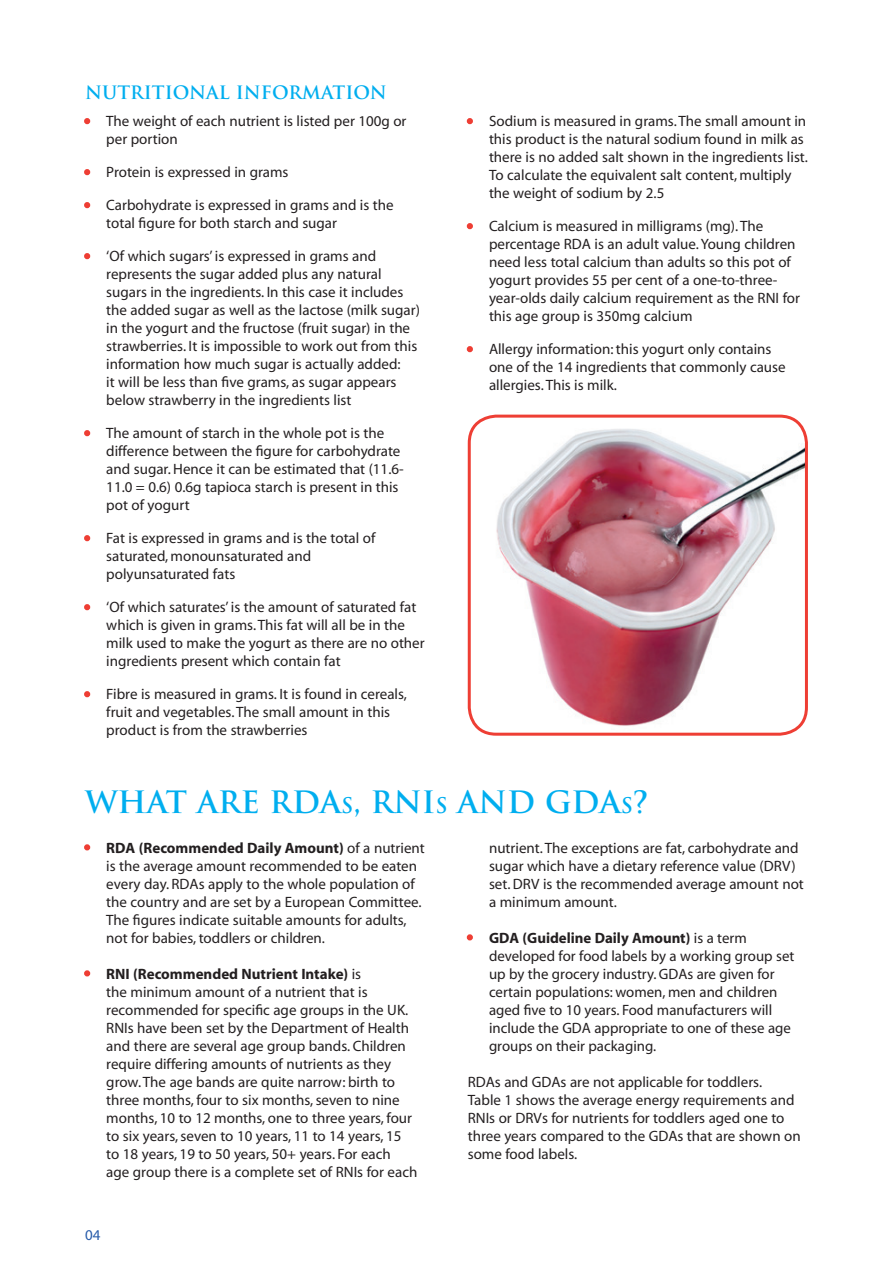
<style>
.page{position:relative;width:893px;height:1263px;background:#fff}
.page>*{position:absolute;margin:0;border:0;box-sizing:border-box;transform-origin:0 0}
.t1{font:700 30px "Trajan";color:#00aeef}
.t2{font:700 18px "Trajan";color:#00aeef}
.t3{font:15px/18px "Myriad";color:#231f20}
.t4{font:15px "Myriad Bold Norm";color:#231f20}
.t5{font:15px "Myriad";color:#275caa}
.s1{color:#ee3e34}
.s2{font-size:21px}
.s3{font-family:"Myriad";color:#ee3e34}
.s4{font-family:"Myriad"}
</style>
<div class="page">
<svg style="left:84px;top:118px;width:6px;height:6px"></svg>
<svg style="left:84px;top:169px;width:6px;height:6px"></svg>
<svg style="left:84px;top:202px;width:6px;height:6px"></svg>
<svg style="left:84px;top:253px;width:6px;height:6px"></svg>
<svg style="left:84px;top:430px;width:6px;height:6px"></svg>
<svg style="left:84px;top:535px;width:6px;height:6px"></svg>
<svg style="left:84px;top:604px;width:6px;height:6px"></svg>
<svg style="left:84px;top:691px;width:6px;height:6px"></svg>
<svg style="left:467px;top:118px;width:6px;height:6px"></svg>
<svg style="left:467px;top:223px;width:6px;height:6px"></svg>
<svg style="left:467px;top:346px;width:6px;height:6px"></svg>
<img style="left:469px;top:416px;width:337px;height:318px">
<div style="left:468px;top:415px;width:340px;height:321px;border:3px solid #ee3e34;border-radius:27px"></div>
<svg style="left:84px;top:844px;width:6px;height:6px"></svg>
<svg style="left:84px;top:970px;width:6px;height:6px"></svg>
<svg style="left:467px;top:934px;width:6px;height:6px"></svg>
<p class="t2" style="left:85px;top:82px;width:303px">NUTRITIONAL INFORMATION</p>
<p class="t3" style="left:106px;top:113px;width:302px;text-indent:-21px"><span class="s1">•</span> The weight of each nutrient is listed per 100g or per portion</p>
<p class="t3" style="left:85px;top:164px;width:205px"><span class="s1">•</span> Protein is expressed in grams</p>
<p class="t3" style="left:106px;top:197px;width:289px;text-indent:-21px"><span class="s1">•</span> Carbohydrate is expressed in grams and is the total figure for both starch and sugar</p>
<p class="t3" style="left:106px;top:248px;width:315px;text-indent:-21px"><span class="s1">•</span> ‘Of which sugars’ is expressed in grams and represents the sugar added plus any natural sugars in the ingredients. In this case it includes the added sugar as well as the lactose (milk sugar) in the yogurt and the fructose (fruit sugar) in the strawberries. It is impossible to work out from this information how much sugar is actually added:<br>it will be less than five grams, as sugar appears below strawberry in the ingredients list</p>
<p class="t3" style="left:106px;top:425px;width:299px;text-indent:-21px"><span class="s1">•</span> The amount of starch in the whole pot is the difference between the figure for carbohydrate and sugar. Hence it can be estimated that (11.6- 11.0 = 0.6) 0.6g tapioca starch is present in this pot of yogurt</p>
<p class="t3" style="left:106px;top:530px;width:271px;text-indent:-21px"><span class="s1">•</span> Fat is expressed in grams and is the total of saturated, monounsaturated and polyunsaturated fats</p>
<p class="t3" style="left:106px;top:599px;width:320px;text-indent:-21px"><span class="s1">•</span> ‘Of which saturates’ is the amount of saturated fat which is given in grams. This fat will all be in the milk used to make the yogurt as there are no other ingredients present which contain fat</p>
<p class="t3" style="left:106px;top:686px;width:302px;text-indent:-21px"><span class="s1">•</span> Fibre is measured in grams. It is found in cereals, fruit and vegetables. The small amount in this product is from the strawberries</p>
<p class="t3" style="left:489px;top:113px;width:320px;text-indent:-21px"><span class="s1">•</span> Sodium is measured in grams. The small amount in this product is the natural sodium found in milk as there is no added salt shown in the ingredients list.<br>To calculate the equivalent salt content, multiply the weight of sodium by 2.5</p>
<p class="t3" style="left:489px;top:218px;width:312px;text-indent:-21px"><span class="s1">•</span> Calcium is measured in milligrams (mg). The percentage RDA is an adult value. Young children need less total calcium than adults so this pot of yogurt provides 55 per cent of a one-to-three&shy;year-olds daily calcium requirement as the RNI for this age group is 350mg calcium</p>
<p class="t3" style="left:489px;top:341px;width:298px;text-indent:-21px"><span class="s1">•</span> Allergy information: this yogurt only contains one of the 14 ingredients that commonly cause allergies. This is milk.</p>
<h1 class="t1" style="left:85px;top:783px;width:565px">WHAT ARE RDA<span class="s2">S</span>, RNI<span class="s2">S</span> AND GDA<span class="s2">S</span>?</h1>
<p class="t4" style="left:85px;top:840px;width:341px"><span class="s3">•</span> RDA (Recommended Daily Amount) <span class="s4">of a nutrient</span></p>
<p class="t3" style="left:106px;top:857px;width:317px">is the average amount recommended to be eaten every day. RDAs apply to the whole population of the country and are set by a European Committee.<br>The figures indicate suitable amounts for adults, not for babies, toddlers or children.</p>
<p class="t4" style="left:85px;top:966px;width:278px"><span class="s3">•</span> RNI (Recommended Nutrient Intake) <span class="s4">is</span></p>
<p class="t3" style="left:106px;top:983px;width:313px">the minimum amount of a nutrient that is recommended for specific age groups in the UK.<br>RNIs have been set by the Department of Health and there are several age group bands. Children require differing amounts of nutrients as they grow. The age bands are quite narrow: birth to three months, four to six months, seven to nine months, 10 to 12 months, one to three years, four to six years, seven to 10 years, 11 to 14 years, 15 to 18 years, 19 to 50 years, 50+ years. For each age group there is a complete set of RNIs for each</p>
<p class="t5" style="left:85px;top:1228px;width:17px">04</p>
<p class="t3" style="left:489px;top:839px;width:316px">nutrient. The exceptions are fat, carbohydrate and sugar which have a dietary reference value (DRV) set. DRV is the recommended average amount not a minimum amount.</p>
<p class="t4" style="left:468px;top:930px;width:281px"><span class="s3">•</span> GDA (Guideline Daily Amount) <span class="s4">is a term</span></p>
<p class="t3" style="left:489px;top:947px;width:307px">developed for food labels by a working group set up by the grocery industry. GDAs are given for certain populations: women, men and children aged five to 10 years. Food manufacturers will include the GDA appropriate to one of these age groups on their packaging.</p>
<p class="t3" style="left:468px;top:1073px;width:334px">RDAs and GDAs are not applicable for toddlers.<br>Table 1 shows the average energy requirements and RNIs or DRVs for nutrients for toddlers aged one to three years compared to the GDAs that are shown on some food labels.</p>
</div>
